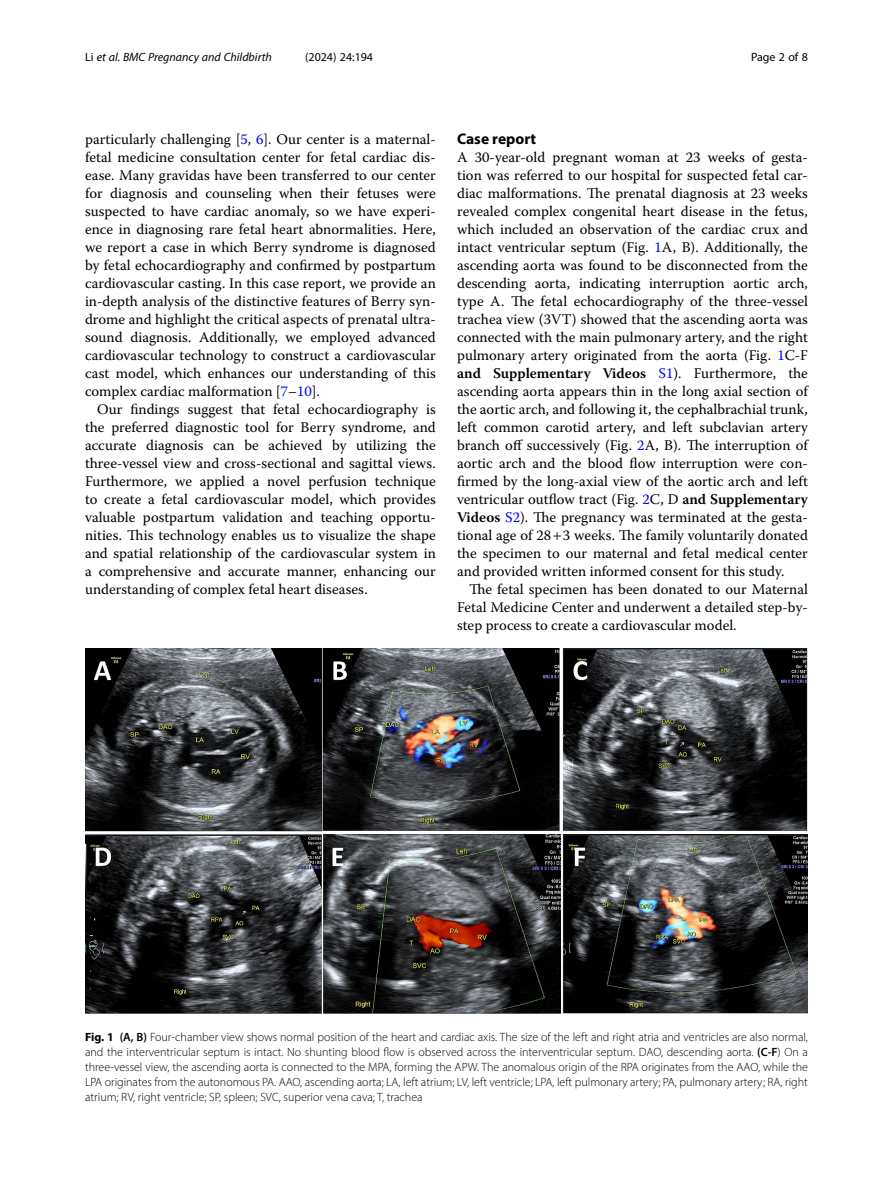
<style>
.page{position:relative;width:893px;height:1191px;background:#fff}
.page>*{position:absolute;margin:0;border:0;box-sizing:border-box;transform-origin:0 0}
.Head_1{font:700 15.45px "Myriad Pro";color:#000}
.Body_Text{font:14.7px/18px "Warnock Pro";color:#000;text-align:justify}
.Body_Text_Indent{font:14.7px/18px "Warnock Pro";color:#000;text-align:justify}
.Figure_Caption{font:300 12px/15px "Myriad Pro";color:#000;text-align:justify}
.t1{font:italic 12px "Myriad Pro";color:#000}
.t2{font:12px "Myriad Pro";color:#000}
.s1{font-style:normal}
.s2{color:#00f}
.s3{font-weight:600}
.s4{font-weight:700}
</style>
<div class="page">
<img style="left:85px;top:648px;width:723px;height:366px">
<p class="t1" style="left:85px;top:50px;width:188px"><span class="s1">Li</span> et al. BMC Pregnancy and Childbirth</p>
<p class="t2" style="left:305px;top:50px;width:70px">(2024) 24:194</p>
<p class="t2" style="left:751px;top:50px;width:58px">Page 2 of 8</p>
<p class="Body_Text" style="left:85px;top:130px;width:352px">particularly challenging [<span class="s2">5</span>, <span class="s2">6</span>]. Our center is a maternal&shy;fetal medicine consultation center for fetal cardiac dis&shy;ease. Many gravidas have been transferred to our center for diagnosis and counseling when their fetuses were suspected to have cardiac anomaly, so we have experi&shy;ence in diagnosing rare fetal heart abnormalities. Here, we report a case in which Berry syndrome is diagnosed by fetal echocardiography and confirmed by postpartum cardiovascular casting. In this case report, we provide an in-depth analysis of the distinctive features of Berry syn&shy;drome and highlight the critical aspects of prenatal ultra&shy;sound diagnosis. Additionally, we employed advanced cardiovascular technology to construct a cardiovascular cast model, which enhances our understanding of this complex cardiac malformation [<span class="s2">7</span>–<span class="s2">10</span>].</p>
<p class="Body_Text_Indent" style="left:85px;top:400px;width:352px;text-indent:12px">Our findings suggest that fetal echocardiography is the preferred diagnostic tool for Berry syndrome, and accurate diagnosis can be achieved by utilizing the three-vessel view and cross-sectional and sagittal views.<br>Furthermore, we applied a novel perfusion technique to create a fetal cardiovascular model, which provides valuable postpartum validation and teaching opportu&shy;nities. This technology enables us to visualize the shape and spatial relationship of the cardiovascular system in a comprehensive and accurate manner, enhancing our understanding of complex fetal heart diseases.</p>
<p class="Head_1" style="left:457px;top:129px;width:81px">Case report</p>
<p class="Body_Text" style="left:457px;top:148px;width:352px">A 30-year-old pregnant woman at 23 weeks of gesta&shy;tion was referred to our hospital for suspected fetal car&shy;diac malformations. The prenatal diagnosis at 23 weeks revealed complex congenital heart disease in the fetus, which included an observation of the cardiac crux and intact ventricular septum (Fig. <span class="s2">1</span>A, B). Additionally, the ascending aorta was found to be disconnected from the descending aorta, indicating interruption aortic arch, type A. The fetal echocardiography of the three-vessel trachea view (3VT) showed that the ascending aorta was connected with the main pulmonary artery, and the right pulmonary artery originated from the aorta (Fig. <span class="s2">1</span>C-F <span class="s3">and Supplementary Videos</span> <span class="s2">S1</span>). Furthermore, the ascending aorta appears thin in the long axial section of the aortic arch, and following it, the cephalbrachial trunk, left common carotid artery, and left subclavian artery branch off successively (Fig. <span class="s2">2</span>A, B). The interruption of aortic arch and the blood flow interruption were con&shy;firmed by the long-axial view of the aortic arch and left ventricular outflow tract (Fig. <span class="s2">2</span>C, D <span class="s3">and Supplementary Videos</span> <span class="s2">S2</span>). The pregnancy was terminated at the gesta&shy;tional age of 28 3 weeks. The family voluntarily donated the specimen to our maternal and fetal medical center and provided written informed consent for this study.</p>
<p class="Body_Text_Indent" style="left:457px;top:580px;width:352px;text-indent:12px">The fetal specimen has been donated to our Maternal Fetal Medicine Center and underwent a detailed step-by&shy;step process to create a cardiovascular model.</p>
<p class="Figure_Caption" style="left:85px;top:1029px;width:724px"><span class="s4">Fig. 1</span> <span class="s3">(A, B)</span> Four-chamber view shows normal position of the heart and cardiac axis. The size of the left and right atria and ventricles are also normal, and the interventricular septum is intact. No shunting blood flow is observed across the interventricular septum. DAO, descending aorta. <span class="s3">(C-F</span>) On a three-vessel view, the ascending aorta is connected to the MPA, forming the APW. The anomalous origin of the RPA originates from the AAO, while the LPA originates from the autonomous PA. AAO, ascending aorta; LA, left atrium; LV, left ventricle; LPA, left pulmonary artery; PA, pulmonary artery; RA, right atrium; RV, right ventricle; SP, spleen; SVC, superior vena cava; T, trachea</p>
</div>
